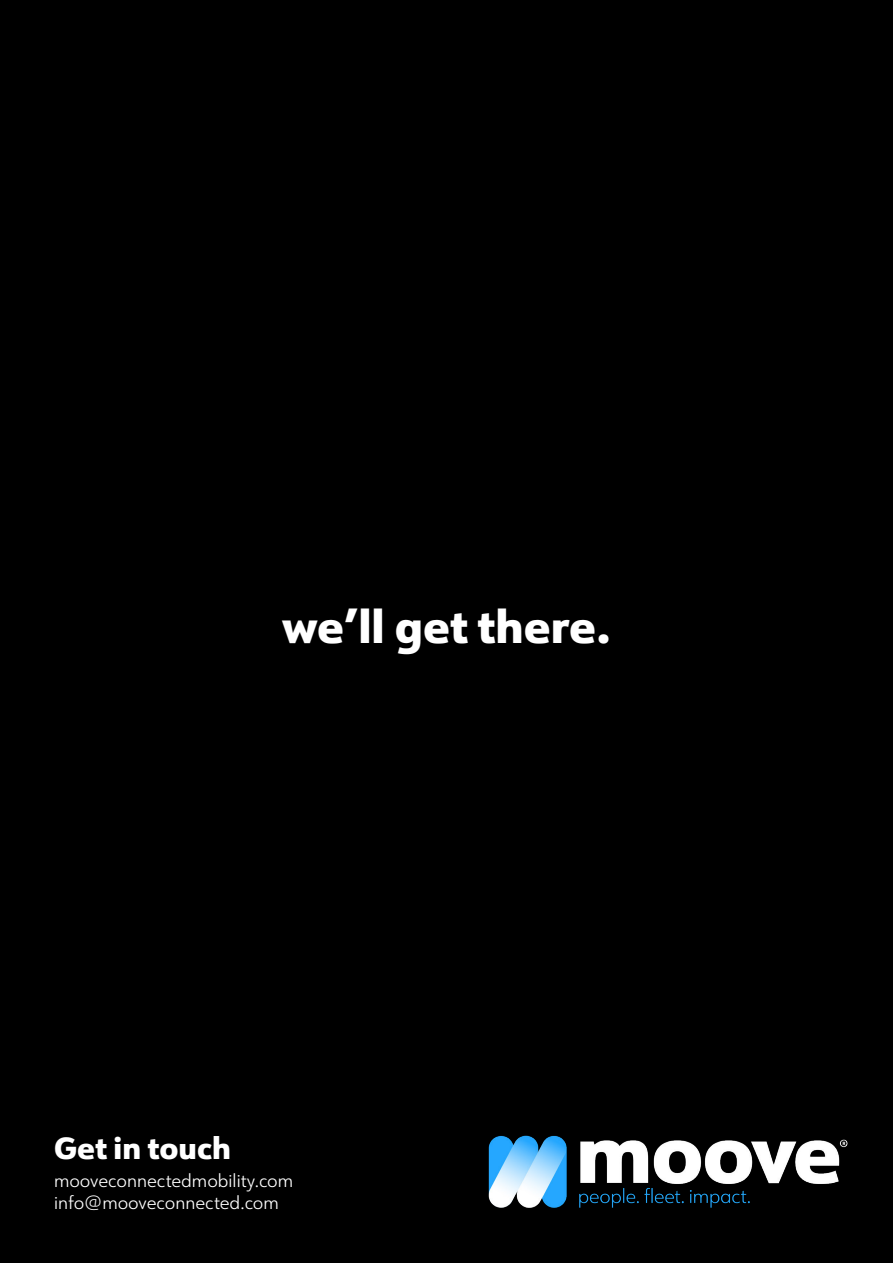
<style>
.page{position:relative;width:893px;height:1263px;background:#000}
.page>*{position:absolute;margin:0;border:0;box-sizing:border-box;transform-origin:0 0}
.t1{font:800 45px "URW Form";color:#fff}
.t2{font:800 30px "URW Form";color:#fff}
.t3{font:300 18px/21.6px "URW Form";color:#fff}
</style>
<div class="page">
<img style="left:488px;top:1135px;width:360px;height:73px">
<h1 class="t1" style="left:282px;top:595px;width:330px">we’ll get there.</h1>
<h2 class="t2" style="left:54px;top:1126px;width:178px">Get in touch</h2>
<p class="t3" style="left:54px;top:1169px;width:241px">mooveconnectedmobility.com info@mooveconnected.com</p>
</div>
